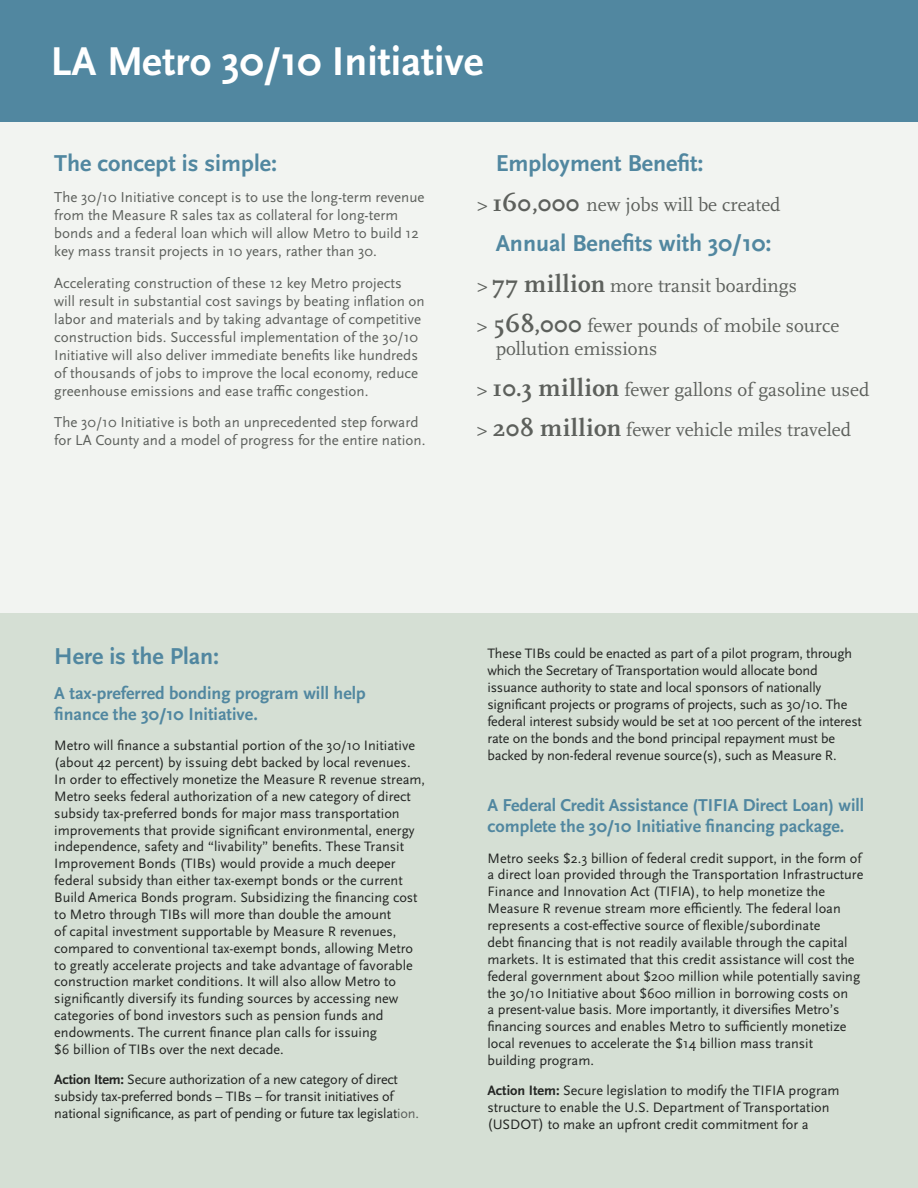
<style>
.page{position:relative;width:918px;height:1188px;background:#d5dfd4}
.page>*{position:absolute;margin:0;border:0;box-sizing:border-box;transform-origin:0 0}
.t1{font:700 42px "Scala Sans";color:#fff}
.t2{font:700 24px "Scala Sans";color:#5187a0}
.t3{font:19.35px/40.2px "Scala";color:#5d605c}
.t4{font:700 18px/21px "Scala Sans";color:#5187a0}
.t5{font:15px/18px "Scala Sans";color:#5d605c}
.t6{font:14.25px/16.8px "Scala Sans";color:#222422}
.s1{font-family:"Scala Sans Expert"}
.s2{font-family:"Scala Sans Bold Expert";font-weight:400}
.s3{font-weight:700;font-size:24.9px}
.s4{font-weight:700}
.s5{color:#5d605c}
</style>
<div class="page">
<div style="left:0;top:122px;width:918px;height:491px;background:#f2f4f1"></div>
<div style="left:0;top:0;width:918px;height:122px;background:#5187a0"></div>
<h1 class="t1" style="left:51px;top:38px;width:434px">LA Metro 30/10 Initiative</h1>
<h2 class="t2" style="left:54px;top:150px;width:224px">The concept is simple:</h2>
<p class="t5" style="left:54px;top:189px;width:372px">The 30/10 Initiative concept is to use the long-term revenue from the Measure R sales tax as collateral for long-term bonds and a federal loan which will allow Metro to build 12 key mass transit projects in 10 years, rather than 30.</p>
<p class="t5" style="left:54px;top:274px;width:372px">Accelerating construction of these 12 key Metro projects will result in substantial cost savings by beating in<span class="s1">?</span>ation on labor and materials and by taking advantage of competitive construction bids. Successful implementation of the 30/10<br>Initiative will also deliver immediate benefits like hundreds of thousands of jobs to improve the local economy, reduce greenhouse emissions and ease tra<span class="s1">;</span>c congestion.</p>
<p class="t5" style="left:54px;top:414px;width:373px">The 30/10 Initiative is both an unprecedented step forward for LA County and a model of progress for the entire nation.</p>
<h2 class="t2" style="left:496px;top:150px;width:209px">Employment Bene<span class="s2">&gt;</span>t:</h2>
<h3 class="t3" style="left:477px;top:185px;width:305px">&gt; <span class="s3">160,000</span> new jobs will be created</h3>
<h2 class="t2" style="left:496px;top:231px;width:277px">Annual Benefits with 30/10:</h2>
<h3 class="t3" style="left:477px;top:266px;width:364px">&gt; <span class="s3">77 million</span> more transit boardings<br>&gt; <span class="s3">568,000</span> fewer pounds of mobile source</h3>
<h3 class="t3" style="left:477px;top:329px;width:394px;text-indent:19px">pollution emissions<br>&gt; <span class="s3">10.3 million</span> fewer gallons of gasoline used &gt; <span class="s3">208 million</span> fewer vehicle miles traveled</h3>
<h2 class="t2" style="left:54px;top:644px;width:167px">Here is the Plan:</h2>
<p class="t4" style="left:54px;top:683px;width:313px">A tax-preferred bonding program will help <span class="s2">&gt;</span>nance the 30/10 Initiative.</p>
<p class="t6" style="left:54px;top:738px;width:372px">Metro will <span class="s1">&gt;</span>nance a substantial portion of the 30/10 Initiative (about 42 percent) by issuing debt backed by local revenues.<br>In order to e<span class="s1">=</span>ectively monetize the Measure R revenue stream, Metro seeks federal authorization of a new category of direct subsidy tax-preferred bonds for major mass transportation improvements that provide signi<span class="s1">&gt;</span>cant environmental, energy independence, safety and “livability” bene<span class="s1">&gt;</span>ts. These Transit Improvement Bonds (TIBs) would provide a much deeper federal subsidy than either tax-exempt bonds or the current Build America Bonds program. Subsidizing the <span class="s1">&gt;</span>nancing cost to Metro through TIBs will more than double the amount<br>of capital investment supportable by Measure R revenues, compared to conventional tax-exempt bonds, allowing Metro to greatly accelerate projects and take advantage of favorable construction market conditions. It will also allow Metro to signi<span class="s1">&gt;</span>cantly diversify its funding sources by accessing new categories of bond investors such as pension funds and endowments. The current <span class="s1">&gt;</span>nance plan calls for issuing<br>$6 billion of TIBs over the next decade.</p>
<p class="t6" style="left:54px;top:1072px;width:366px"><span class="s4">Action Item:</span> Secure authorization of a new category of direct subsidy tax-preferred bonds – TIBs – for transit initiatives of national signi<span class="s1">&gt;</span>cance, as part of pending or future tax legislat<span class="s5">ion.</span></p>
<p class="t6" style="left:488px;top:646px;width:376px">These TIBs could be enacted as part of a pilot program, through which the Secretary of Transportation would allocate bond issuance authority to state and local sponsors of nationally signi<span class="s1">&gt;</span>cant projects or programs of projects, such as 30/10. The federal interest subsidy would be set at 100 percent of the interest rate on the bonds and the bond principal repayment must be backed by non-federal revenue source(s), such as Measure R.</p>
<p class="t4" style="left:488px;top:795px;width:378px">A Federal Credit Assistance (TIFIA Direct Loan) will complete the 30/10 Initiative financing package.</p>
<p class="t6" style="left:488px;top:850px;width:377px">Metro seeks $2.3 billion of federal credit support, in the form of a direct loan provided through the Transportation Infrastructure Finance and Innovation Act (TIFIA), to help monetize the Measure R revenue stream more e<span class="s1">;</span>ciently. The federal loan represents a cost-e<span class="s1">=</span>ective source of flexible/subordinate<br>debt financing that is not readily available through the capital markets. It is estimated that this credit assistance will cost the federal government about $200 million while potentially saving the 30/10 Initiative about $600 million in borrowing costs on<br>a present-value basis. More importantly, it diversifies Metro’s financing sources and enables Metro to su<span class="s1">;</span>ciently monetize local revenues to accelerate the $14 billion mass transit building program.</p>
<p class="t6" style="left:488px;top:1083px;width:354px"><span class="s4">Action Item:</span> Secure legislation to modify the TIFIA program structure to enable the U.S. Department of Transportation (USDOT) to make an upfront credit commitment for a</p>
</div>
